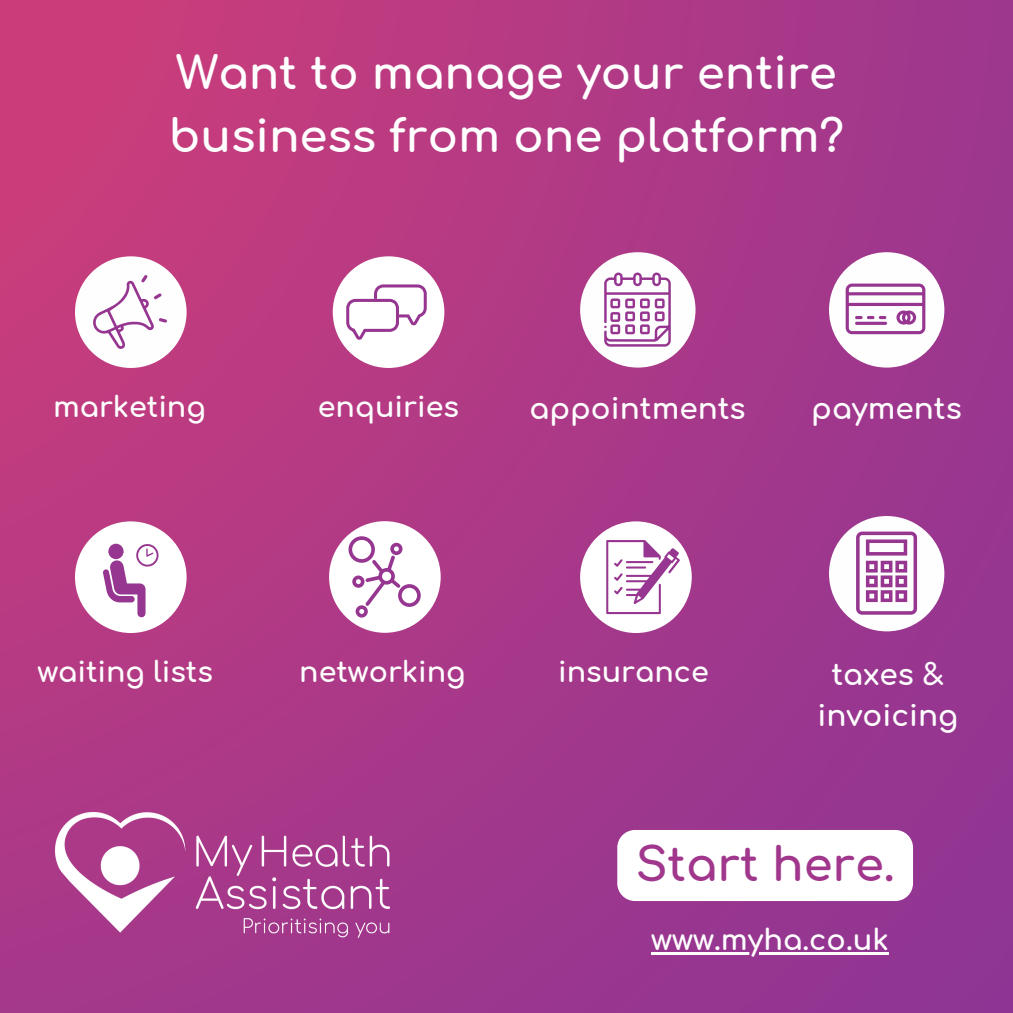
<style>
.page{position:relative;width:1013px;height:1013px;background:#fff}
.page>*{position:absolute;margin:0;border:0;box-sizing:border-box;transform-origin:0 0}
.t1{font:700 46.25px "Comfortaa";color:#a0378c}
.t2{font:700 44.88px/62.8px "Comfortaa";color:#fff}
.t3{font:700 29.5px/41.2px "Comfortaa";color:#fefefe;text-align:center}
.t4{font:700 28.75px "Comfortaa";color:#fefefe}
.t5{font:700 28.5px "Comfortaa";color:#fefefe}
</style>
<div class="page">
<img style="left:0;top:0;width:1012px;height:1012px">
<div style="left:75px;top:256px;width:112px;height:112px;background:#fefefe;border-radius:50%"></div>
<div style="left:333px;top:256px;width:111px;height:112px;background:#fff;border-radius:50%"></div>
<div style="left:829px;top:516px;width:115px;height:115px;background:#fefefe;border-radius:50%"></div>
<div style="left:829px;top:252px;width:115px;height:115px;background:#fefefe;border-radius:50%"></div>
<div style="left:580px;top:252px;width:115px;height:115px;background:#fefefe;border-radius:50%"></div>
<div style="left:75px;top:521px;width:112px;height:112px;background:#fff;border-radius:50%"></div>
<svg style="left:93px;top:275px;width:74px;height:74px"></svg>
<svg style="left:346px;top:284px;width:81px;height:56px"></svg>
<svg style="left:604px;top:272px;width:66px;height:74px"></svg>
<svg style="left:108px;top:543px;width:16px;height:16px"></svg>
<svg style="left:136px;top:544px;width:22px;height:22px"></svg>
<svg style="left:138px;top:546px;width:19px;height:18px"></svg>
<svg style="left:103px;top:548px;width:51px;height:70px"></svg>
<svg style="left:845px;top:283px;width:80px;height:51px"></svg>
<svg style="left:856px;top:531px;width:61px;height:83px"></svg>
<div style="left:329px;top:521px;width:111px;height:111px;background:#fff;border-radius:50%"></div>
<svg style="left:348px;top:536px;width:73px;height:81px"></svg>
<div style="left:580px;top:521px;width:111px;height:112px;background:#fff;border-radius:50%"></div>
<svg style="left:606px;top:540px;width:74px;height:74px"></svg>
<img style="left:53px;top:810px;width:338px;height:130px">
<div style="left:617px;top:830px;width:296px;height:71px;background:#fff;border-radius:18px"></div>
<hr style="left:651px;top:951px;width:237px;height:3px;background:#fefefe">
<h2 class="t2" style="left:169px;top:43px;width:676px">Want to manage your entire business from one platform?</h2>
<p class="t5" style="left:53px;top:391px;width:154px">marketing</p>
<p class="t5" style="left:318px;top:391px;width:143px">enquiries</p>
<p class="t3" style="left:529px;top:388px;width:217px">appointments</p>
<p class="t3" style="left:811px;top:388px;width:152px">payments</p>
<p class="t5" style="left:37px;top:656px;width:177px">waiting lists</p>
<p class="t5" style="left:299px;top:656px;width:168px">networking</p>
<p class="t5" style="left:558px;top:657px;width:152px">insurance</p>
<p class="t3" style="left:817px;top:654px;width:142px">taxes &amp; invoicing</p>
<h1 class="t1" style="left:635px;top:839px;width:260px">Start here.</h1>
<p class="t4" style="left:651px;top:924px;width:239px">www.myha.co.uk</p>
</div>
